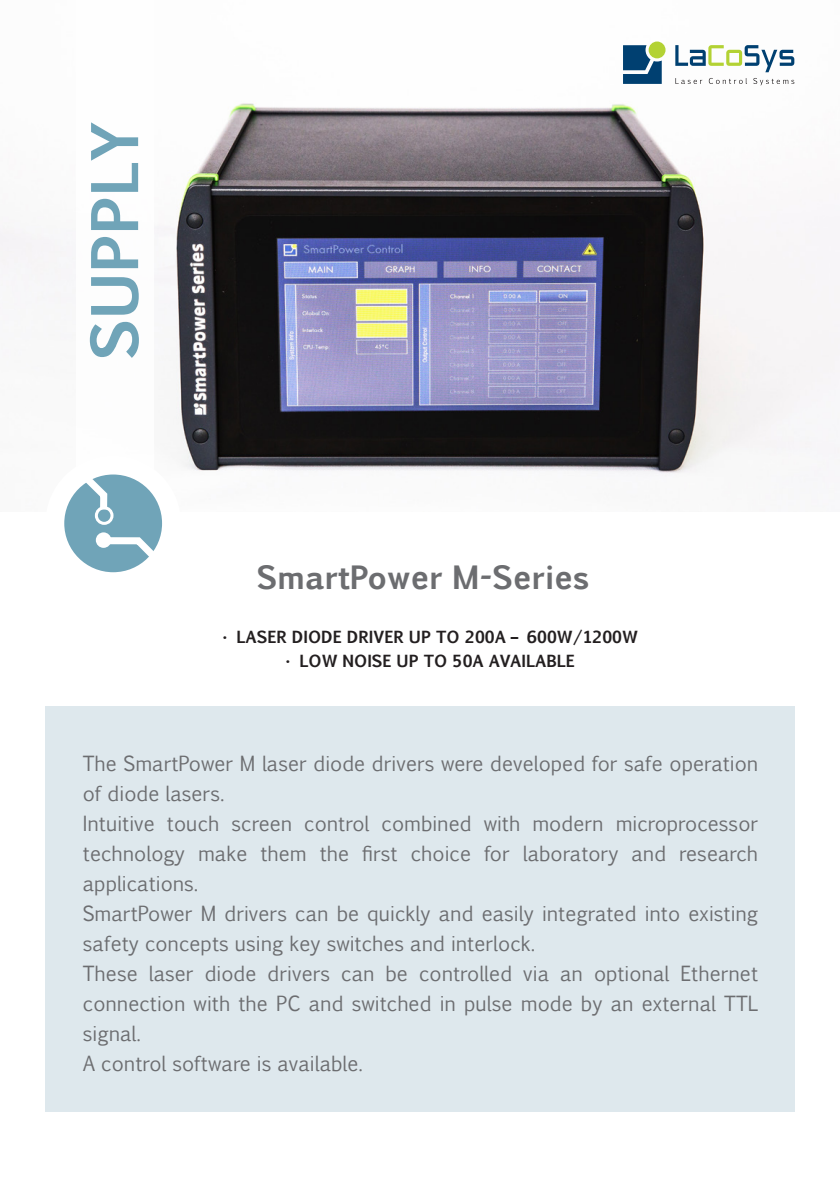
<style>
.page{position:relative;width:840px;height:1191px;background:#fff}
.page>*{position:absolute;margin:0;border:0;box-sizing:border-box;transform-origin:0 0}
.t1{font:700 61.4px "Pigiarniq";color:#70a4b8}
.t2{font:700 30.8px "Pigiarniq";color:#6c6d70}
.t3{font:20px/30px "Pigiarniq";color:#6c6d70}
.t4{font:700 16px "Pigiarniq";color:#231f20}
</style>
<div class="page">
<img style="left:0;top:41px;width:839px;height:433px">
<div style="left:648px;top:42px;width:17px;height:16px;background:#b3d234;border-radius:50%"></div>
<svg style="left:622px;top:45px;width:39px;height:39px"></svg>
<svg style="left:675px;top:78px;width:118px;height:8px"></svg>
<svg style="left:675px;top:45px;width:118px;height:27px"></svg>
<div style="left:45px;top:706px;width:749px;height:405px;background:#dee8ed"></div>
<div style="left:76px;top:0;width:77px;height:511px;background:#fff"></div>
<div style="left:45px;top:455px;width:136px;height:136px;background:#fff;border-radius:50%"></div>
<div style="left:64px;top:474px;width:98px;height:98px;background:#70a4b8;border-radius:50%"></div>
<svg style="left:106px;top:534px;width:55px;height:35px"></svg>
<div style="left:96px;top:532px;width:15px;height:16px;background:#fff;border-radius:50%"></div>
<svg style="left:73px;top:464px;width:38px;height:52px"></svg>
<div style="left:95px;top:506px;width:18px;height:19px;border:3px solid #fff;border-radius:50%"></div>
<p class="t1" style="left:70px;top:360px;width:240px;rotate:-90deg">SUPPLY</p>
<p class="t2" style="left:256px;top:555px;width:334px">SmartPower M-Series</p>
<p class="t4" style="left:221px;top:625px;width:418px">• LASER DIODE DRIVER UP TO 200A – 600W/1200W</p>
<p class="t4" style="left:284px;top:649px;width:292px">• LOW NOISE UP TO 50A AVAILABLE</p>
<p class="t3" style="left:83px;top:748px;width:676px">The SmartPower M laser diode drivers were developed for safe operation of diode lasers.</p>
<p class="t3" style="left:83px;top:808px;width:676px;text-align:justify">Intuitive touch screen control combined with modern microprocessor technology make them the first choice for laboratory and research applications.</p>
<p class="t3" style="left:83px;top:898px;width:676px">SmartPower M drivers can be quickly and easily integrated into existing safety concepts using key switches and interlock.</p>
<p class="t3" style="left:83px;top:958px;width:676px;text-align:justify">These laser diode drivers can be controlled via an optional Ethernet connection with the PC and switched in pulse mode by an external TTL signal.</p>
<p class="t3" style="left:83px;top:1048px;width:281px">A control software is available.</p>
</div>
